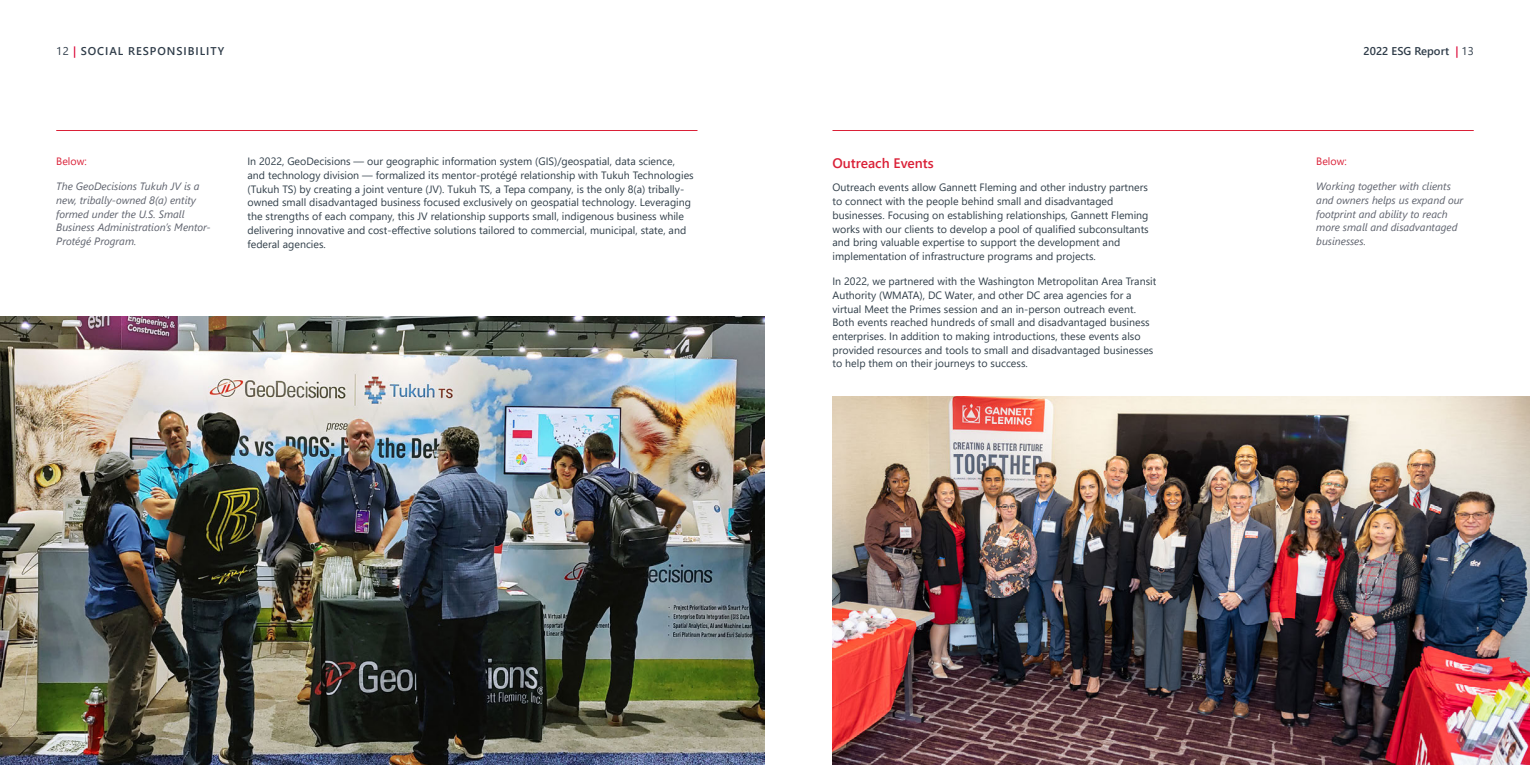
<style>
.page{position:relative;width:1530px;height:765px;background:#fff}
.page>*{position:absolute;margin:0;border:0;box-sizing:border-box;transform-origin:0 0}
.t1{font:600 13.75px "Segoe UI";color:#da2037}
.t2{font:600 11.25px "Segoe UI";letter-spacing:.085em;color:#2f3c49}
.t3{font:600 11.25px "Segoe UI";color:#2f3c49}
.t4{font:10.62px/13.8px "Segoe UI";color:#303e49}
.t5{font:italic 10.62px/13.8px "Segoe UI";color:#5e626d}
.t6{font:10.62px "Segoe UI";color:#da2037}
.s1{font-weight:400}
.s2{color:#da0032}
</style>
<div class="page">
<hr style="left:832px;top:130px;width:642px;height:1px;background:#da2037">
<hr style="left:56px;top:130px;width:642px;height:1px;background:#da2037">
<img style="left:0;top:317px;width:765px;height:448px">
<img style="left:832px;top:396px;width:698px;height:369px">
<p class="t2" style="left:56px;top:40px;width:170px"><span class="s1">12</span> <span class="s2">|</span> SOCIAL RESPONSIBILITY</p>
<p class="t3" style="left:1364px;top:40px;width:112px">2022 ESG Report <span class="s2">|</span> <span class="s1">13</span></p>
<p class="t6" style="left:56px;top:151px;width:32px">Below:</p>
<p class="t5" style="left:56px;top:178px;width:156px">The GeoDecisions Tukuh JV is a new, tribally-owned 8(a) entity formed under the U.S. Small<br>Business Administration’s Mentor-<br>Protégé Program.</p>
<p class="t4" style="left:247px;top:154px;width:448px">In 2022, GeoDecisions — our geographic information system (GIS)/geospatial, data science, and technology division — formalized its mentor-protégé relationship with Tukuh Technologies (Tukuh TS) by creating a joint venture (JV). Tukuh TS, a Tepa company, is the only 8(a) tribally&shy;owned small disadvantaged business focused exclusively on geospatial technology. Leveraging the strengths of each company, this JV relationship supports small, indigenous business while delivering innovative and cost-effective solutions tailored to commercial, municipal, state, and federal agencies.</p>
<p class="t1" style="left:832px;top:150px;width:103px">Outreach Events</p>
<p class="t4" style="left:832px;top:180px;width:318px">Outreach events allow Gannett Fleming and other industry partners to connect with the people behind small and disadvantaged businesses. Focusing on establishing relationships, Gannett Fleming works with our clients to develop a pool of qualified subconsultants and bring valuable expertise to support the development and implementation of infrastructure programs and projects.</p>
<p class="t4" style="left:832px;top:273px;width:325px">In 2022, we partnered with the Washington Metropolitan Area Transit Authority (WMATA), DC Water, and other DC area agencies for a virtual Meet the Primes session and an in-person outreach event.<br>Both events reached hundreds of small and disadvantaged business enterprises. In addition to making introductions, these events also provided resources and tools to small and disadvantaged businesses to help them on their journeys to success.</p>
<p class="t6" style="left:1316px;top:151px;width:32px">Below:</p>
<p class="t5" style="left:1316px;top:178px;width:149px">Working together with clients and owners helps us expand our footprint and ability to reach more small and disadvantaged businesses.</p>
</div>
